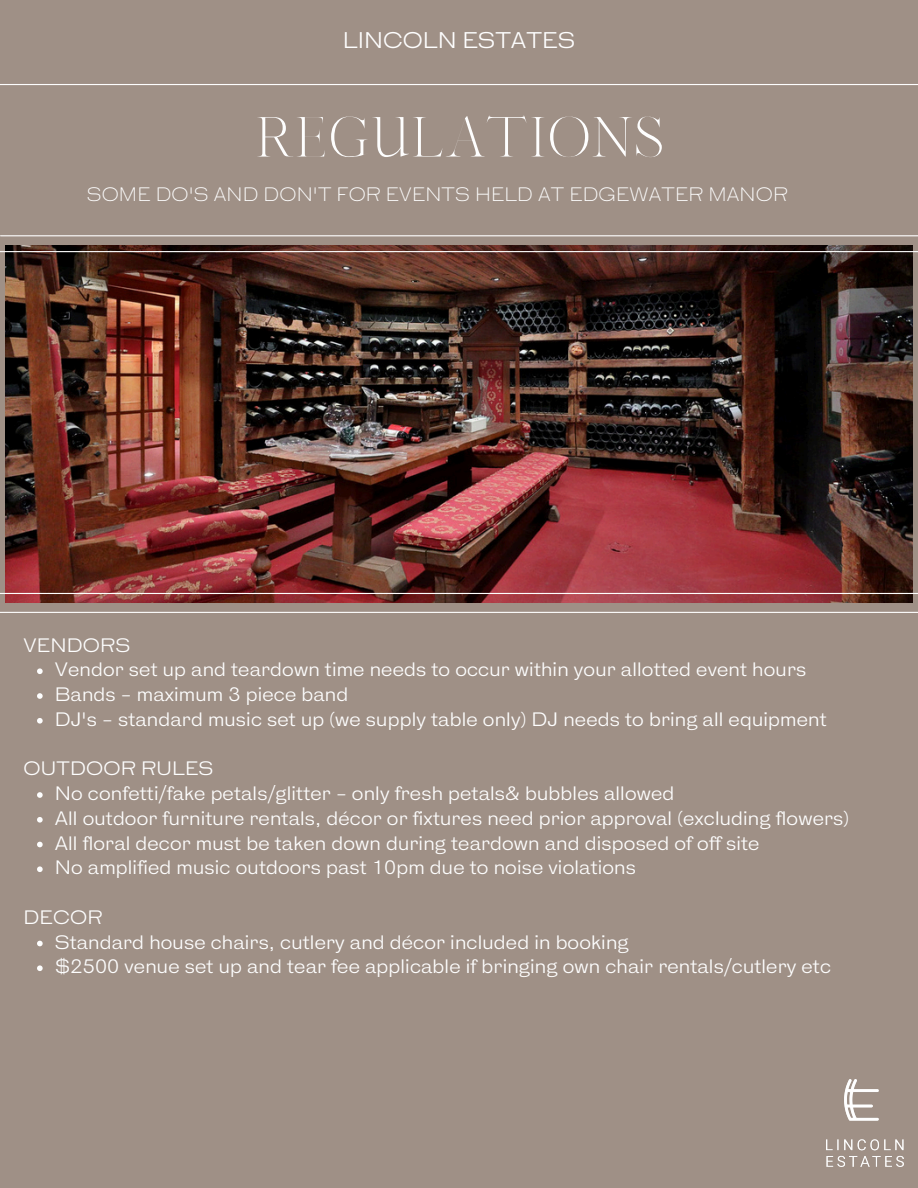
<style>
.page{position:relative;width:918px;height:1188px;background:#9f9086}
.page>*{position:absolute;margin:0;border:0;box-sizing:border-box;transform-origin:0 0}
.t1{font:300 53.85px "Sharis";color:#fefefe}
.t2{font:21.45px "HK Gothic";color:#fefefe}
.t3{font:18.3px "HK Gothic";letter-spacing:.01em;color:#fefefe}
.t4{font:300 18.3px "HK Gothic";letter-spacing:.01em;color:#fefefe}
</style>
<div class="page">
<img style="left:6px;top:245px;width:906px;height:357px">
<hr style="left:0;top:251px;width:918px;height:1px;background:#fefefe">
<hr style="left:0;top:612px;width:918px;height:1px;background:#fefefe">
<hr style="left:1px;top:235px;width:917px;height:1px;background:#fefefe">
<hr style="left:0;top:593px;width:918px;height:1px;background:#fefefe">
<hr style="left:0;top:84px;width:918px;height:1px;background:#fefefe">
<svg style="left:37px;top:668px;width:6px;height:6px"></svg>
<svg style="left:37px;top:693px;width:6px;height:6px"></svg>
<svg style="left:37px;top:718px;width:6px;height:6px"></svg>
<svg style="left:37px;top:792px;width:6px;height:6px"></svg>
<svg style="left:37px;top:817px;width:6px;height:6px"></svg>
<svg style="left:37px;top:842px;width:6px;height:5px"></svg>
<svg style="left:37px;top:866px;width:6px;height:6px"></svg>
<svg style="left:37px;top:941px;width:6px;height:5px"></svg>
<svg style="left:37px;top:965px;width:6px;height:6px"></svg>
<img style="left:826px;top:1079px;width:78px;height:88px">
<h1 class="t2" style="left:343px;top:28px;width:234px">LINCOLN ESTATES</h1>
<h2 class="t1" style="left:254px;top:105px;width:411px">REGULATIONS</h2>
<p class="t4" style="left:87px;top:185px;width:703px">SOME DO'S AND DON'T FOR EVENTS HELD AT EDGEWATER MANOR</p>
<h3 class="t3" style="left:24px;top:635px;width:108px">VENDORS</h3>
<p class="t3" style="left:55px;top:660px;width:753px">Vendor set up and teardown time needs to occur within your allotted event hours</p>
<p class="t3" style="left:55px;top:685px;width:295px">Bands - maximum 3 piece band</p>
<p class="t3" style="left:55px;top:709px;width:773px">DJ's - standard music set up (we supply table only) DJ needs to bring all equipment</p>
<p class="t3" style="left:24px;top:759px;width:191px">OUTDOOR RULES</p>
<p class="t3" style="left:55px;top:784px;width:621px">No confetti/fake petals/glitter - only fresh petals&amp; bubbles allowed</p>
<h3 class="t3" style="left:55px;top:808px;width:796px">All outdoor furniture rentals, décor or fixtures need prior approval (excluding flowers)</h3>
<p class="t3" style="left:55px;top:833px;width:706px">All floral decor must be taken down during teardown and disposed of off site</p>
<p class="t3" style="left:55px;top:858px;width:583px">No amplified music outdoors past 10pm due to noise violations</p>
<p class="t3" style="left:24px;top:907px;width:80px">DECOR</p>
<h3 class="t3" style="left:55px;top:932px;width:575px">Standard house chairs, cutlery and décor included in booking</h3>
<p class="t3" style="left:55px;top:957px;width:778px">$2500 venue set up and tear fee applicable if bringing own chair rentals/cutlery etc</p>
</div>
